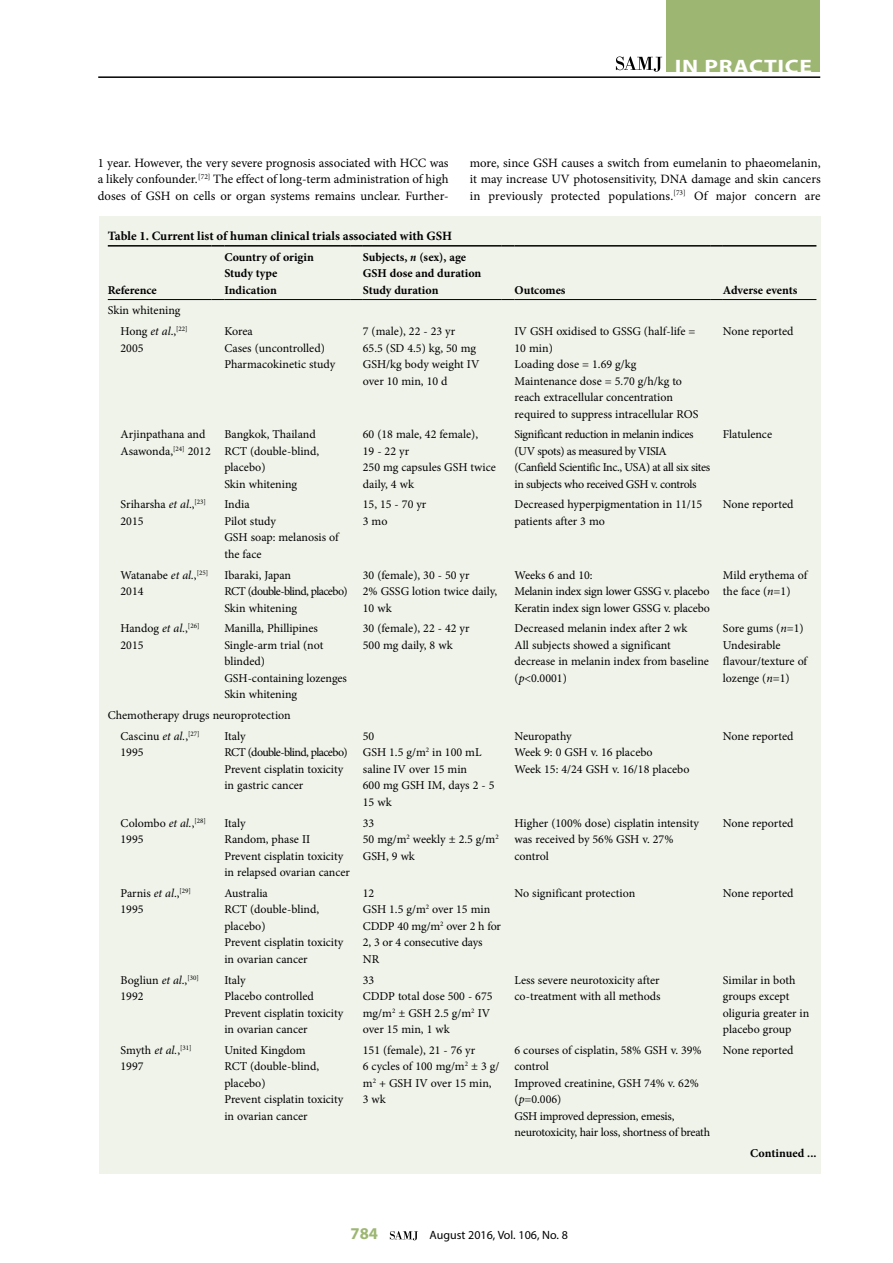
<style>
.page{position:relative;width:893px;height:1263px;background:#fff}
.page>*{position:absolute;margin:0;border:0;box-sizing:border-box;transform-origin:0 0}
.t1{font:700 19.5px "Myriad Pro";letter-spacing:.03em;color:#fff;scale:1.2 1}
.t2{font:700 16.5px "Myriad Pro";color:#9db671}
.t3{font:12.75px/16.5px "Minion Pro";color:#000;text-align:justify}
.t4{font:700 12.75px "Minion Pro";color:#000}
.t5{font:12px/16.5px "Minion Pro";letter-spacing:-.005em;color:#000}
.t6{font:12px/16.5px "Minion Pro";letter-spacing:-.03em;color:#000}
.t7{font:700 12px/16.5px "Minion Pro";color:#000}
.t8{font:12px "Myriad Pro";color:#000}
.s1{font-style:italic}
.s2{font-style:italic;font-stretch:condensed}
</style>
<div class="page">
<hr style="left:98px;top:76px;width:722px;height:2px;background:#000">
<div style="left:667px;top:0;width:153px;height:72px;background:#9db671"></div>
<svg style="left:616px;top:57px;width:46px;height:15px"></svg>
<svg style="left:390px;top:1231px;width:28px;height:9px"></svg>
<div style="left:99px;top:216px;width:722px;height:957px;background:#f0f3ea"></div>
<hr style="left:108px;top:245px;width:104px;height:2px;background:#000">
<svg style="left:212px;top:245px;width:12px;height:2px"></svg>
<hr style="left:224px;top:245px;width:126px;height:2px;background:#000">
<svg style="left:350px;top:245px;width:13px;height:2px"></svg>
<hr style="left:363px;top:245px;width:139px;height:2px;background:#000">
<svg style="left:502px;top:245px;width:12px;height:2px"></svg>
<hr style="left:514px;top:245px;width:196px;height:2px;background:#000">
<svg style="left:710px;top:245px;width:13px;height:2px"></svg>
<hr style="left:723px;top:245px;width:93px;height:2px;background:#000">
<hr style="left:108px;top:299px;width:104px;height:1px;background:#000">
<svg style="left:212px;top:299px;width:12px;height:1px"></svg>
<hr style="left:224px;top:299px;width:126px;height:1px;background:#000">
<svg style="left:350px;top:299px;width:13px;height:1px"></svg>
<hr style="left:363px;top:299px;width:139px;height:1px;background:#000">
<svg style="left:502px;top:299px;width:12px;height:1px"></svg>
<hr style="left:514px;top:299px;width:196px;height:1px;background:#000">
<svg style="left:710px;top:299px;width:13px;height:1px"></svg>
<hr style="left:723px;top:299px;width:93px;height:1px;background:#000">
<h1 class="t1" style="left:675px;top:54px;width:116px">IN PRACTICE</h1>
<p class="t3" style="left:98px;top:154px;width:352px">1 year. However, the very severe prognosis associated with HCC was a likely confounder.<sup>[72]</sup> The effect of long-term administration of high doses of GSH on cells or organ systems remains unclear. Further-</p>
<p class="t3" style="left:470px;top:154px;width:352px">more, since GSH causes a switch from eumelanin to phaeomelanin, it may increase UV photosensitivity, DNA damage and skin cancers in previously protected populations.<sup>[73]</sup> Of major concern are</p>
<p class="t4" style="left:108px;top:227px;width:346px">Table 1. Current list of human clinical trials associated with GSH</p>
<p class="t7" style="left:108px;top:281px;width:51px">Reference</p>
<p class="t5" style="left:121px;top:300px;width:69px;line-height:20.7px;text-indent:-13px">Skin whitening<br>Hong <span class="s1">et al</span>.,<sup>[22]</sup></p>
<p class="t5" style="left:121px;top:339px;width:25px">2005</p>
<p class="t7" style="left:224px;top:248px;width:91px">Country of origin<br>Study type<br>Indication</p>
<p class="t7" style="left:363px;top:248px;width:120px">Subjects, <span class="s2">n</span> (sex), age<br>GSH dose and duration<br>Study duration</p>
<p class="t7" style="left:514px;top:281px;width:53px">Outcomes</p>
<p class="t7" style="left:723px;top:281px;width:76px">Adverse events</p>
<p class="t5" style="left:224px;top:323px;width:112px">Korea<br>Cases (uncontrolled)<br>Pharmacokinetic study</p>
<p class="t5" style="left:363px;top:323px;width:118px">7 (male), 22 - 23 yr<br>65.5 (SD 4.5) kg, 50 mg<br>GSH/kg body weight IV over 10 min, 10 d</p>
<p class="t5" style="left:514px;top:323px;width:185px">IV GSH oxidised to GSSG (half-life =<br>10 min)<br>Loading dose = 1.69 g/kg<br>Maintenance dose = 5.70 g/h/kg to reach extracellular concentration required to suppress intracellular ROS</p>
<p class="t5" style="left:723px;top:323px;width:72px">None reported</p>
<p class="t5" style="left:121px;top:426px;width:92px">Arjinpathana and<br>Asawonda,<sup>[24]</sup> 2012</p>
<p class="t5" style="left:224px;top:426px;width:96px">Bangkok, Thailand<br>RCT (double-blind, placebo)<br>Skin whitening</p>
<p class="t5" style="left:363px;top:426px;width:135px">60 (18 male, 42 female),<br>19 - 22 yr<br>250 mg capsules GSH twice daily, 4 wk</p>
<p class="t6" style="left:514px;top:426px;width:197px">Significant reduction in melanin indices (UV spots) as measured by VISIA (Canfield Scientific Inc., USA) at all six sites in subjects who received GSH v. controls</p>
<p class="t5" style="left:723px;top:426px;width:51px">Flatulence</p>
<p class="t5" style="left:121px;top:496px;width:87px">Sriharsha <span class="s1">et al</span>.,<sup>[23]<br></sup>2015</p>
<p class="t5" style="left:224px;top:496px;width:116px">India<br>Pilot study<br>GSH soap: melanosis of the face</p>
<p class="t5" style="left:363px;top:496px;width:65px">15, 15 - 70 yr<br>3 mo</p>
<p class="t5" style="left:514px;top:496px;width:189px">Decreased hyperpigmentation in 11/15 patients after 3 mo</p>
<p class="t5" style="left:723px;top:496px;width:72px">None reported</p>
<p class="t5" style="left:121px;top:567px;width:89px">Watanabe <span class="s1">et al.</span>,<sup>[25]<br></sup>2014</p>
<p class="t5" style="left:224px;top:567px;width:125px">Ibaraki, Japan<br>RCT (double-blind, placebo)<br>Skin whitening</p>
<p class="t5" style="left:363px;top:567px;width:136px">30 (female), 30 - 50 yr<br>2% GSSG lotion twice daily,<br>10 wk</p>
<p class="t5" style="left:514px;top:567px;width:197px">Weeks 6 and 10:<br>Melanin index sign lower GSSG v. placebo<br>Keratin index sign lower GSSG v. placebo</p>
<p class="t5" style="left:723px;top:567px;width:86px">Mild erythema of the face (<span class="s1">n</span>=1)</p>
<p class="t5" style="left:121px;top:620px;width:80px">Handog <span class="s1">et al.</span>,<sup>[26]<br></sup>2015</p>
<p class="t5" style="left:224px;top:620px;width:124px">Manilla, Phillipines<br>Single-arm trial (not blinded)<br>GSH-containing lozenges<br>Skin whitening</p>
<p class="t5" style="left:363px;top:620px;width:108px">30 (female), 22 - 42 yr<br>500 mg daily, 8 wk</p>
<p class="t5" style="left:514px;top:620px;width:196px">Decreased melanin index after 2 wk<br>All subjects showed a significant decrease in melanin index from baseline (<span class="s1">p</span>&lt;0.0001)</p>
<p class="t5" style="left:723px;top:620px;width:86px">Sore gums (<span class="s1">n</span>=1)<br>Undesirable flavour/texture of lozenge (<span class="s1">n</span>=1)</p>
<p class="t5" style="left:121px;top:705px;width:172px;line-height:20.7px;text-indent:-13px">Chemotherapy drugs neuroprotection<br>Cascinu <span class="s1">et al.</span>,<sup>[27]</sup></p>
<p class="t5" style="left:121px;top:744px;width:25px">1995</p>
<p class="t5" style="left:224px;top:728px;width:125px">Italy<br>RCT (double-blind, placebo)<br>Prevent cisplatin toxicity in gastric cancer</p>
<p class="t5" style="left:363px;top:728px;width:133px">50<br>GSH 1.5 g/m<sup>2</sup> in 100 mL saline IV over 15 min<br>600 mg GSH IM, days 2 - 5<br>15 wk</p>
<p class="t5" style="left:514px;top:728px;width:176px">Neuropathy<br>Week 9: 0 GSH v. 16 placebo<br>Week 15: 4/24 GSH v. 16/18 placebo</p>
<p class="t5" style="left:723px;top:728px;width:72px">None reported</p>
<p class="t5" style="left:121px;top:815px;width:87px">Colombo <span class="s1">et al.</span>,<sup>[28]<br></sup>1995</p>
<p class="t5" style="left:224px;top:815px;width:127px">Italy<br>Random, phase II<br>Prevent cisplatin toxicity in relapsed ovarian cancer</p>
<p class="t5" style="left:363px;top:815px;width:137px">33<br>50 mg/m<sup>2</sup> weekly ± 2.5 g/m<sup>2<br></sup>GSH, 9 wk</p>
<p class="t5" style="left:514px;top:815px;width:186px">Higher (100% dose) cisplatin intensity was received by 56% GSH v. 27% control</p>
<p class="t5" style="left:723px;top:815px;width:72px">None reported</p>
<p class="t5" style="left:121px;top:885px;width:72px">Parnis <span class="s1">et al</span>.,<sup>[29]<br></sup>1995</p>
<p class="t5" style="left:224px;top:885px;width:120px">Australia<br>RCT (double-blind, placebo)<br>Prevent cisplatin toxicity in ovarian cancer</p>
<p class="t5" style="left:363px;top:885px;width:140px">12<br>GSH 1.5 g/m<sup>2</sup> over 15 min<br>CDDP 40 mg/m<sup>2</sup> over 2 h for<br>2, 3 or 4 consecutive days<br>NR</p>
<p class="t5" style="left:514px;top:885px;width:122px">No significant protection</p>
<p class="t5" style="left:723px;top:885px;width:72px">None reported</p>
<p class="t5" style="left:121px;top:971px;width:80px">Bogliun <span class="s1">et al</span>.,<sup>[30]<br></sup>1992</p>
<p class="t5" style="left:224px;top:971px;width:120px">Italy<br>Placebo controlled<br>Prevent cisplatin toxicity in ovarian cancer</p>
<p class="t5" style="left:363px;top:971px;width:131px">33<br>CDDP total dose 500 - 675 mg/m<sup>2</sup> ± GSH 2.5 g/m<sup>2</sup> IV over 15 min, 1 wk</p>
<p class="t5" style="left:514px;top:971px;width:148px">Less severe neurotoxicity after co-treatment with all methods</p>
<p class="t5" style="left:723px;top:971px;width:88px">Similar in both groups except oliguria greater in placebo group</p>
<p class="t5" style="left:121px;top:1042px;width:73px">Smyth <span class="s1">et al.</span>,<sup>[31]<br></sup>1997</p>
<p class="t5" style="left:224px;top:1042px;width:120px">United Kingdom<br>RCT (double-blind, placebo)<br>Prevent cisplatin toxicity in ovarian cancer</p>
<p class="t5" style="left:363px;top:1042px;width:138px">151 (female), 21 - 76 yr<br>6 cycles of 100 mg/m<sup>2</sup> ± 3 g/ m<sup>2</sup> + GSH IV over 15 min,<br>3 wk</p>
<p class="t5" style="left:514px;top:1042px;width:197px">6 courses of cisplatin, 58% GSH v. 39% control<br>Improved creatinine, GSH 74% v. 62% (<span class="s1">p</span>=0.006)<br>GSH improved depression, emesis, neurotoxicity, hair loss, shortness of breath</p>
<p class="t5" style="left:723px;top:1042px;width:72px">None reported</p>
<p class="t7" style="left:750px;top:1145px;width:68px">Continued ...</p>
<h2 class="t2" style="left:351px;top:1223px;width:29px">784</h2>
<p class="t8" style="left:430px;top:1228px;width:140px">August 2016, Vol. 106, No. 8</p>
</div>
